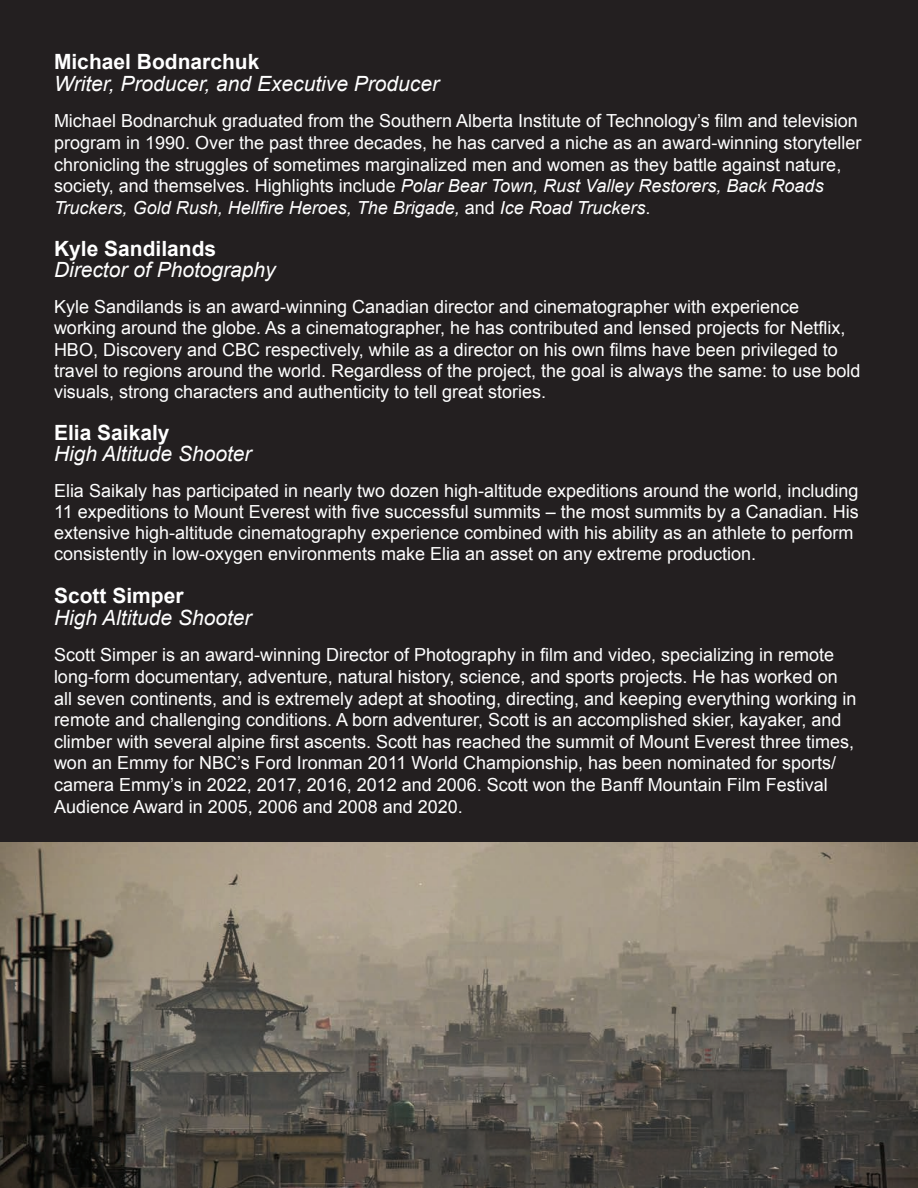
<style>
.page{position:relative;width:918px;height:1188px;background:#231f20}
.page>*{position:absolute;margin:0;border:0;box-sizing:border-box;transform-origin:0 0}
.t1{font:italic 21px "Arial";color:#fff}
.t2{font:700 21px "Arial";color:#fff}
.t3{font:18px/21.6px "Arial";color:#fff}
.s1{font-style:italic}
</style>
<div class="page">
<img style="left:0;top:843px;width:918px;height:345px">
<p class="t2" style="left:54px;top:48px;width:207px">Michael Bodnarchuk</p>
<p class="t1" style="left:54px;top:70px;width:387px">Writer, Producer, and Executive Producer</p>
<p class="t3" style="left:54px;top:111px;width:809px">Michael Bodnarchuk graduated from the Southern Alberta Institute of Technology’s film and television program in 1990. Over the past three decades, he has carved a niche as an award-winning storyteller chronicling the struggles of sometimes marginalized men and women as they battle against nature, society, and themselves. Highlights include <span class="s1">Polar Bear Town, Rust Valley Restorers, Back Roads Truckers, Gold Rush, Hellfire Heroes, The Brigade,</span> and <span class="s1">Ice Road Truckers</span>.</p>
<p class="t2" style="left:54px;top:235px;width:164px">Kyle Sandilands</p>
<p class="t1" style="left:54px;top:257px;width:223px">Director of Photography</p>
<p class="t3" style="left:54px;top:297px;width:808px;line-height:21px">Kyle Sandilands is an award-winning Canadian director and cinematographer with experience working around the globe. As a cinematographer, he has contributed and lensed projects for Netflix, HBO, Discovery and CBC respectively, while as a director on his own films have been privileged to travel to regions around the world. Regardless of the project, the goal is always the same: to use bold visuals, strong characters and authenticity to tell great stories.</p>
<p class="t2" style="left:54px;top:419px;width:117px">Elia Saikaly</p>
<p class="t1" style="left:54px;top:440px;width:199px">High Altitude Shooter</p>
<p class="t3" style="left:54px;top:480px;width:806px;line-height:21px">Elia Saikaly has participated in nearly two dozen high-altitude expeditions around the world, including 11 expeditions to Mount Everest with five successful summits – the most summits by a Canadian. His extensive high-altitude cinematography experience combined with his ability as an athlete to perform consistently in low-oxygen environments make Elia an asset on any extreme production.</p>
<p class="t2" style="left:54px;top:582px;width:131px">Scott Simper</p>
<p class="t1" style="left:54px;top:604px;width:199px">High Altitude Shooter</p>
<p class="t3" style="left:54px;top:645px;width:804px">Scott Simper is an award-winning Director of Photography in film and video, specializing in remote long-form documentary, adventure, natural history, science, and sports projects. He has worked on all seven continents, and is extremely adept at shooting, directing, and keeping everything working in remote and challenging conditions. A born adventurer, Scott is an accomplished skier, kayaker, and climber with several alpine first ascents. Scott has reached the summit of Mount Everest three times, won an Emmy for NBC’s Ford Ironman 2011 World Championship, has been nominated for sports/ camera Emmy’s in 2022, 2017, 2016, 2012 and 2006. Scott won the Banff Mountain Film Festival Audience Award in 2005, 2006 and 2008 and 2020.</p>
</div>
